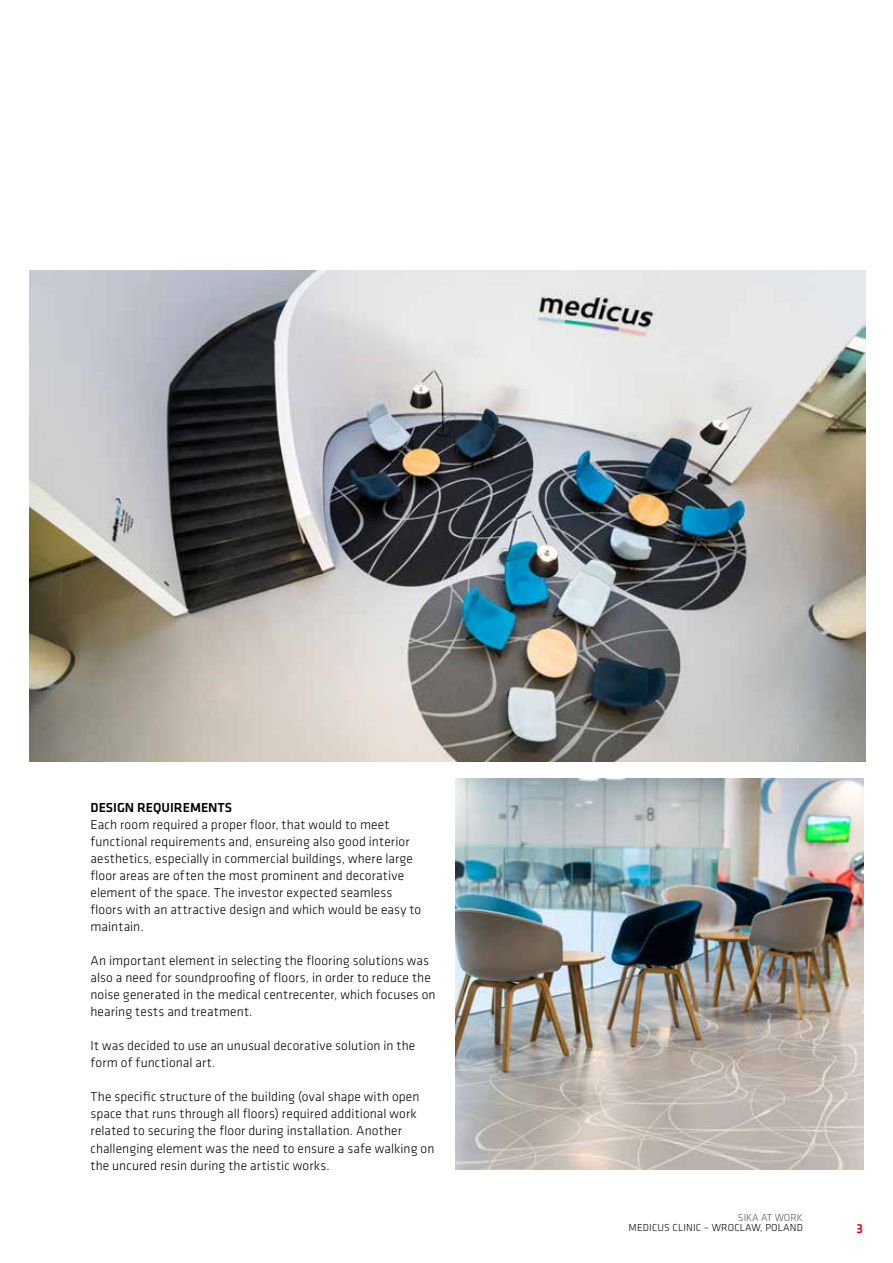
<style>
.page{position:relative;width:893px;height:1263px;background:#fff}
.page>*{position:absolute;margin:0;border:0;box-sizing:border-box;transform-origin:0 0}
.t1{font:300 13.5px/17px "Klavika";letter-spacing:.01em;color:#000}
.t2{font:500 13.5px "Klavika";color:#000}
.t3{font:500 13.5px "Klavika";color:#e30613}
.t4{font:300 10.5px "Klavika";letter-spacing:.015em;color:#000}
.t5{font:300 10.5px "Klavika";color:#575756}
</style>
<div class="page">
<img style="left:455px;top:778px;width:408px;height:391px">
<img style="left:30px;top:270px;width:835px;height:491px">
<p class="t2" style="left:91px;top:799px;width:143px">DESIGN REQUIREMENTS</p>
<p class="t1" style="left:91px;top:816px;width:332px">Each room required a proper floor, that would to meet functional requirements and, ensureing also good interior aesthetics, especially in commercial buildings, where large floor areas are often the most prominent and decorative element of the space. The investor expected seamless floors with an attractive design and which would be easy to maintain.</p>
<p class="t1" style="left:91px;top:952px;width:347px">An important element in selecting the flooring solutions was also a need for soundproofing of floors, in order to reduce the noise generated in the medical centrecenter, which focuses on hearing tests and treatment.</p>
<p class="t1" style="left:91px;top:1037px;width:326px">It was decided to use an unusual decorative solution in the form of functional art.</p>
<p class="t1" style="left:91px;top:1088px;width:345px">The specific structure of the building (oval shape with open space that runs through all floors) required additional work related to securing the floor during installation. Another challenging element was the need to ensure a safe walking on the uncured resin during the artistic works.</p>
<p class="t5" style="left:738px;top:1211px;width:66px">SIKA AT WORK</p>
<p class="t4" style="left:629px;top:1221px;width:176px">MEDICUS CLINIC – WROCLAW, POLAND</p>
<p class="t3" style="left:857px;top:1219px;width:8px">3</p>
</div>
